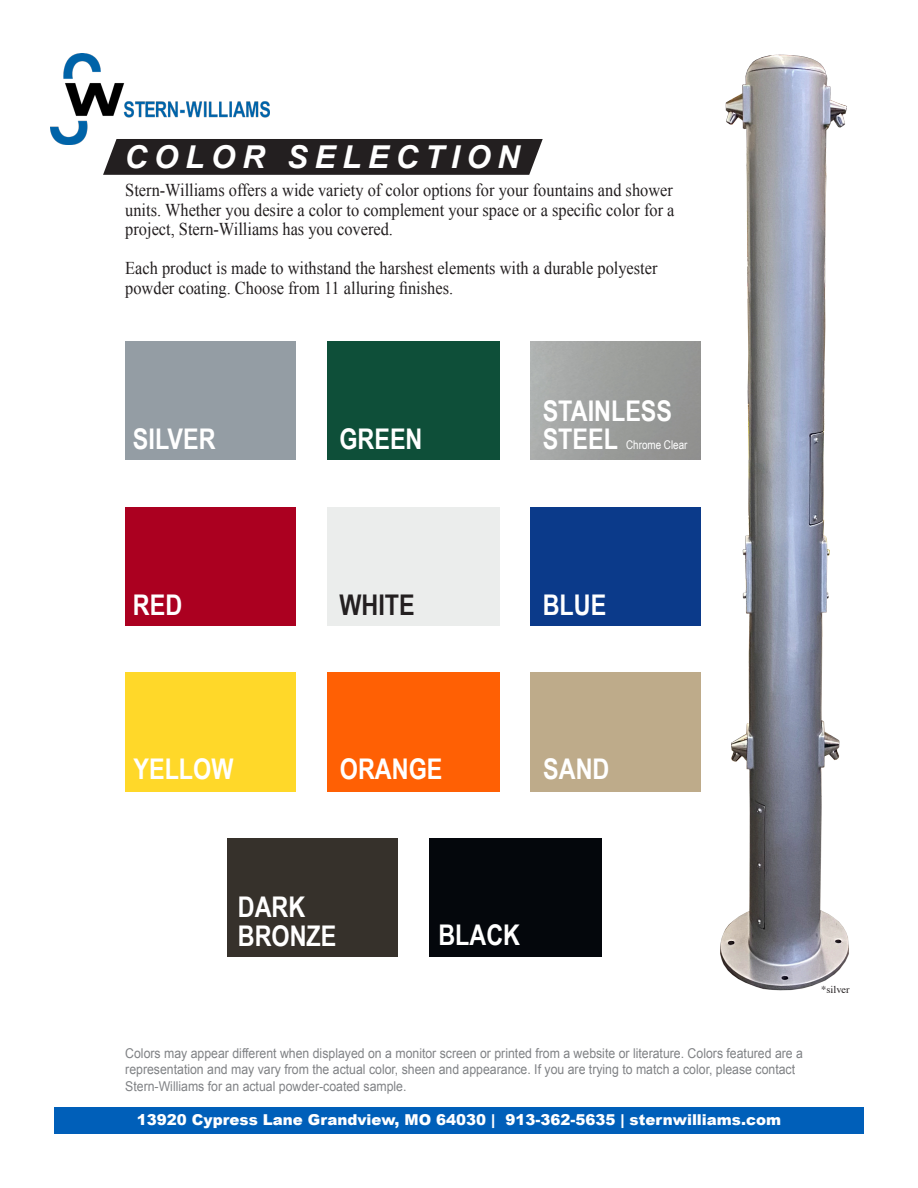
<style>
.page{position:relative;width:918px;height:1188px;background:#fff}
.page>*{position:absolute;margin:0;border:0;box-sizing:border-box;transform-origin:0 0}
.t1{font:italic 700 31.5px "Arial";letter-spacing:.21em;color:#fff}
.t2{font:700 28.5px "Arial Narrow";color:#fff}
.t3{font:700 28.5px "Arial Narrow";color:#231f20}
.t4{font:18px/19.5px "Times New Roman";color:#231f20;text-align:justify;scale:.91 1}
.t5{font:900 15px "Arial";color:#fff}
.t6{font:13.5px/16.5px "Arial";color:#808285;scale:.91 1}
.t7{font:12px "Arial Narrow";color:#fff}
.t8{font:10.5px "Times";color:#231f20}
</style>
<div class="page">
<img style="left:674px;top:54px;width:175px;height:937px">
<img style="left:50px;top:54px;width:219px;height:90px">
<div style="left:103px;top:139px;width:440px;height:36px;background:#231f20"></div>
<div style="left:54px;top:1107px;width:810px;height:27px;background:#005fb9"></div>
<div style="left:125px;top:507px;width:170px;height:118px;background:#ab0020"></div>
<div style="left:125px;top:673px;width:170px;height:118px;background:#ffd829"></div>
<img style="left:531px;top:342px;width:169px;height:118px">
<div style="left:531px;top:507px;width:169px;height:118px;background:#0b3a8a"></div>
<div style="left:531px;top:673px;width:169px;height:118px;background:#beab8a"></div>
<div style="left:429px;top:838px;width:172px;height:119px;background:#04070c"></div>
<div style="left:327px;top:342px;width:172px;height:118px;background:#0e4f39"></div>
<div style="left:327px;top:673px;width:172px;height:118px;background:#ff6004"></div>
<div style="left:228px;top:838px;width:170px;height:119px;background:#36312b"></div>
<p class="t1" style="left:125px;top:136px;width:397px">COLOR SELECTION</p>
<p class="t4" style="left:125px;top:180px;width:605px">Stern-Williams offers a wide variety of color options for your fountains and shower units. Whether you desire a color to complement your space or a specific color for a project, Stern-Williams has you covered.</p>
<p class="t4" style="left:125px;top:258px;width:586px">Each product is made to withstand the harshest elements with a durable polyester powder coating. Choose from 11 alluring finishes.</p>
<p class="t2" style="left:133px;top:417px;width:84px">SILVER</p>
<p class="t2" style="left:339px;top:417px;width:85px">GREEN</p>
<p class="t2" style="left:543px;top:389px;width:131px">STAINLESS</p>
<p class="t2" style="left:543px;top:418px;width:77px">STEEL</p>
<p class="t7" style="left:626px;top:436px;width:63px">Chrome Clear</p>
<p class="t2" style="left:133px;top:583px;width:51px">RED</p>
<p class="t3" style="left:339px;top:583px;width:77px">WHITE</p>
<p class="t2" style="left:543px;top:583px;width:65px">BLUE</p>
<p class="t2" style="left:134px;top:748px;width:101px">YELLOW</p>
<p class="t2" style="left:340px;top:748px;width:104px">ORANGE</p>
<p class="t2" style="left:543px;top:748px;width:68px">SAND</p>
<p class="t2" style="left:238px;top:886px;width:69px">DARK</p>
<p class="t2" style="left:238px;top:914px;width:100px">BRONZE</p>
<p class="t2" style="left:438px;top:914px;width:83px">BLACK</p>
<p class="t8" style="left:821px;top:980px;width:30px">*silver</p>
<p class="t6" style="left:125px;top:1045px;width:746px">Colors may appear different when displayed on a monitor screen or printed from a website or literature. Colors featured are a representation and may vary from the actual color, sheen and appearance. If you are trying to match a color, please contact<br>Stern-Williams for an actual powder-coated sample.</p>
<p class="t5" style="left:137px;top:1109px;width:646px">13920 Cypress Lane Grandview, MO 64030 | 913-362-5635 | sternwilliams.com</p>
</div>
